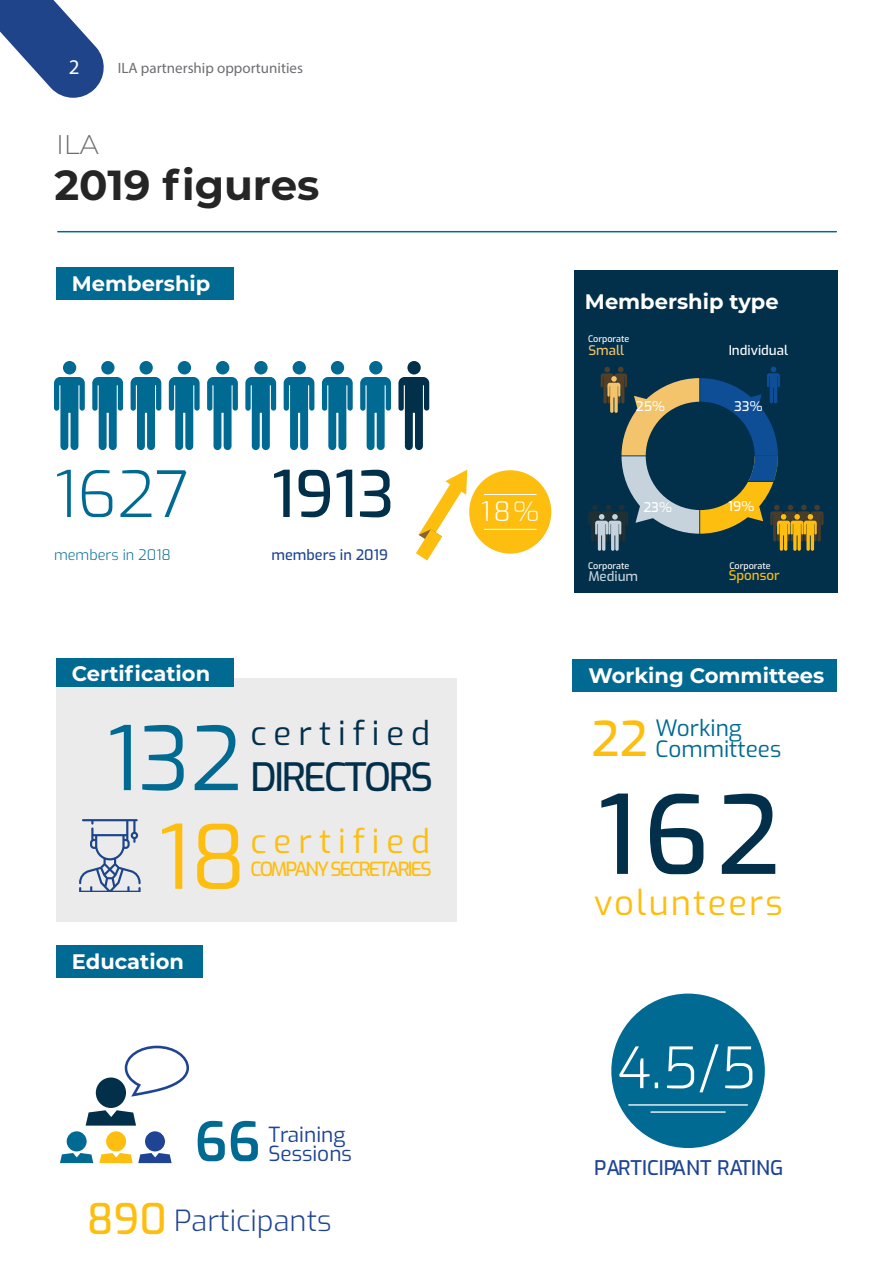
<style>
.page{position:relative;width:893px;height:1263px;background:#fff}
.page>*{position:absolute;margin:0;border:0;box-sizing:border-box;transform-origin:0 0}
.t1{font:500 108px "Exo";color:#02304b}
.t2{font:87.9px "Exo";color:#006a93}
.t3{font:87.9px "Exo";color:#febe10}
.t4{font:300 63.6px "Exo";color:#006a93}
.t5{font:500 63.6px "Exo";color:#02304b}
.t6{font:300 57px "Exo";color:#fff}
.t7{font:600 54px "Exo";color:#006a93}
.t8{font:700 42px "Montserrat";color:#252525}
.t9{font:500 42px "Exo";color:#febe10}
.t10{font:500 39px "Exo";letter-spacing:-.06em;color:#02304b}
.t11{font:34.5px "Exo";letter-spacing:.06em;color:#febe10}
.t12{font:33px "Exo";letter-spacing:.21em;color:#02304b}
.t13{font:33px "Exo";letter-spacing:.21em;color:#febe10}
.t14{font:300 29.1px "Exo";color:#1f4494}
.t15{font:300 27px "Montserrat";color:#6d6e71}
.t16{font:300 26.7px "Exo";color:#fff}
.t17{font:22.5px/21px "Exo";color:#006a93}
.t18{font:700 21px "Montserrat";color:#fff}
.t19{font:21px "Myriad Pro";color:#fff}
.t20{font:20.85px/19.5px "Exo";color:#1f4494}
.t21{font:500 20.1px "Exo";color:#1f4494}
.t22{font:500 19.5px "Exo";letter-spacing:-.1em;color:#febe10}
.t23{font:15px "Myriad Pro";color:#6d6e71}
.t24{font:300 14.4px "Exo";color:#006a93}
.t25{font:500 14.4px "Exo";color:#1f4494}
.t26{font:500 13.35px "Exo";color:#fff}
.t27{font:500 13.35px "Exo";color:#febe10}
.t28{font:500 13.35px "Exo";color:#c6d3dc}
.t29{font:500 13.35px "Exo";color:#f3c46b}
.t30{font:500 9px "Exo";color:#fff}
.s1{font-weight:500;font-size:48px;color:#febe10}
</style>
<div class="page">
<hr style="left:58px;top:231px;width:778px;height:1px;background:#006a93">
<div style="left:574px;top:270px;width:264px;height:322px;background:#02304b"></div>
<div style="left:57px;top:678px;width:400px;height:244px;background:#ebebec"></div>
<div style="left:56px;top:267px;width:178px;height:33px;background:#006a93"></div>
<div style="left:56px;top:945px;width:146px;height:33px;background:#006a93"></div>
<div style="left:56px;top:658px;width:178px;height:28px;background:#006a93"></div>
<div style="left:573px;top:659px;width:264px;height:32px;background:#006a93"></div>
<svg style="left:54px;top:361px;width:31px;height:89px"></svg>
<svg style="left:92px;top:361px;width:31px;height:89px"></svg>
<svg style="left:131px;top:361px;width:30px;height:89px"></svg>
<svg style="left:169px;top:361px;width:31px;height:89px"></svg>
<svg style="left:207px;top:361px;width:31px;height:89px"></svg>
<svg style="left:245px;top:361px;width:31px;height:89px"></svg>
<svg style="left:284px;top:361px;width:30px;height:89px"></svg>
<svg style="left:322px;top:361px;width:31px;height:89px"></svg>
<svg style="left:360px;top:361px;width:31px;height:89px"></svg>
<svg style="left:398px;top:361px;width:31px;height:89px"></svg>
<div style="left:469px;top:470px;width:82px;height:84px;background:#febe10;border-radius:50%"></div>
<hr style="left:484px;top:494px;width:52px;height:1px;background:#fff">
<hr style="left:484px;top:529px;width:52px;height:1px;background:#fff">
<svg style="left:416px;top:470px;width:51px;height:90px"></svg>
<svg style="left:588px;top:367px;width:235px;height:184px"></svg>
<svg style="left:79px;top:819px;width:62px;height:72px"></svg>
<div style="left:611px;top:993px;width:154px;height:155px;background:#006a93;border-radius:50%"></div>
<hr style="left:651px;top:1111px;width:74px;height:2px;background:#fff">
<hr style="left:629px;top:1104px;width:118px;height:1px;background:#fff">
<div style="left:96px;top:1077px;width:30px;height:31px;background:#02304b;border-radius:50%"></div>
<svg style="left:86px;top:1110px;width:50px;height:15px"></svg>
<div style="left:67px;top:1131px;width:20px;height:20px;background:#006a93;border-radius:50%"></div>
<svg style="left:60px;top:1153px;width:33px;height:10px"></svg>
<div style="left:106px;top:1131px;width:20px;height:20px;background:#febe10;border-radius:50%"></div>
<div style="left:145px;top:1131px;width:20px;height:20px;background:#1f4494;border-radius:50%"></div>
<svg style="left:99px;top:1153px;width:73px;height:10px"></svg>
<svg style="left:125px;top:1046px;width:64px;height:50px"></svg>
<svg style="left:0;top:0;width:104px;height:98px"></svg>
<p class="t19" style="left:69px;top:54px;width:12px">2</p>
<p class="t23" style="left:118px;top:59px;width:187px">ILA partnership opportunities</p>
<p class="t15" style="left:56px;top:126px;width:44px">ILA</p>
<h3 class="t8" style="left:54px;top:155px;width:267px">2019 figures</h3>
<p class="t18" style="left:72px;top:269px;width:140px">Membership</p>
<h3 class="t4" style="left:54px;top:447px;width:137px">1627</h3>
<h3 class="t5" style="left:271px;top:446px;width:124px">1913</h3>
<p class="t24" style="left:54px;top:544px;width:119px">members in 2018</p>
<p class="t25" style="left:271px;top:544px;width:118px">members in 2019</p>
<p class="t16" style="left:481px;top:491px;width:60px">18%</p>
<p class="t18" style="left:585px;top:286px;width:195px">Membership type</p>
<p class="t30" style="left:588px;top:332px;width:43px">Corporate</p>
<p class="t29" style="left:588px;top:340px;width:37px">Small</p>
<p class="t26" style="left:729px;top:340px;width:61px">Individual</p>
<p class="t26" style="left:636px;top:396px;width:31px">25%</p>
<p class="t26" style="left:734px;top:396px;width:30px">33%</p>
<p class="t26" style="left:643px;top:497px;width:30px">23%</p>
<p class="t26" style="left:728px;top:497px;width:27px">19%</p>
<p class="t30" style="left:588px;top:559px;width:43px">Corporate</p>
<p class="t30" style="left:729px;top:559px;width:43px">Corporate</p>
<p class="t28" style="left:588px;top:566px;width:51px">Medium</p>
<p class="t27" style="left:729px;top:566px;width:52px">Sponsor</p>
<p class="t18" style="left:72px;top:659px;width:140px">Certification</p>
<p class="t18" style="left:588px;top:660px;width:237px">Working Committees</p>
<h2 class="t2" style="left:107px;top:693px;width:137px">132</h2>
<h3 class="t12" style="left:251px;top:708px;width:181px">certified</h3>
<h3 class="t10" style="left:251px;top:748px;width:184px">DIRECTORS</h3>
<h2 class="t3" style="left:158px;top:792px;width:90px">18</h2>
<h3 class="t13" style="left:251px;top:816px;width:181px">certified</h3>
<p class="t22" style="left:251px;top:854px;width:183px">COMPANY SECRETARIES</p>
<p class="t18" style="left:72px;top:947px;width:114px">Education</p>
<h3 class="t7" style="left:194px;top:1101px;width:68px">66</h3>
<p class="t20" style="left:268px;top:1123px;width:85px">Training<br>Sessions</p>
<h3 class="t9" style="left:87px;top:1188px;width:82px">890</h3>
<h3 class="t14" style="left:174px;top:1199px;width:159px">Participants</h3>
<p class="t17" style="left:591px;top:716px;width:192px;text-indent:64px">Working<br><span class="s1">22</span> Committees</p>
<h1 class="t1" style="left:597px;top:754px;width:184px">162</h1>
<h3 class="t11" style="left:594px;top:877px;width:190px">volunteers</h3>
<h3 class="t6" style="left:617px;top:1026px;width:140px">4.5/5</h3>
<p class="t21" style="left:594px;top:1152px;width:191px">PARTICIPANT RATING</p>
</div>
